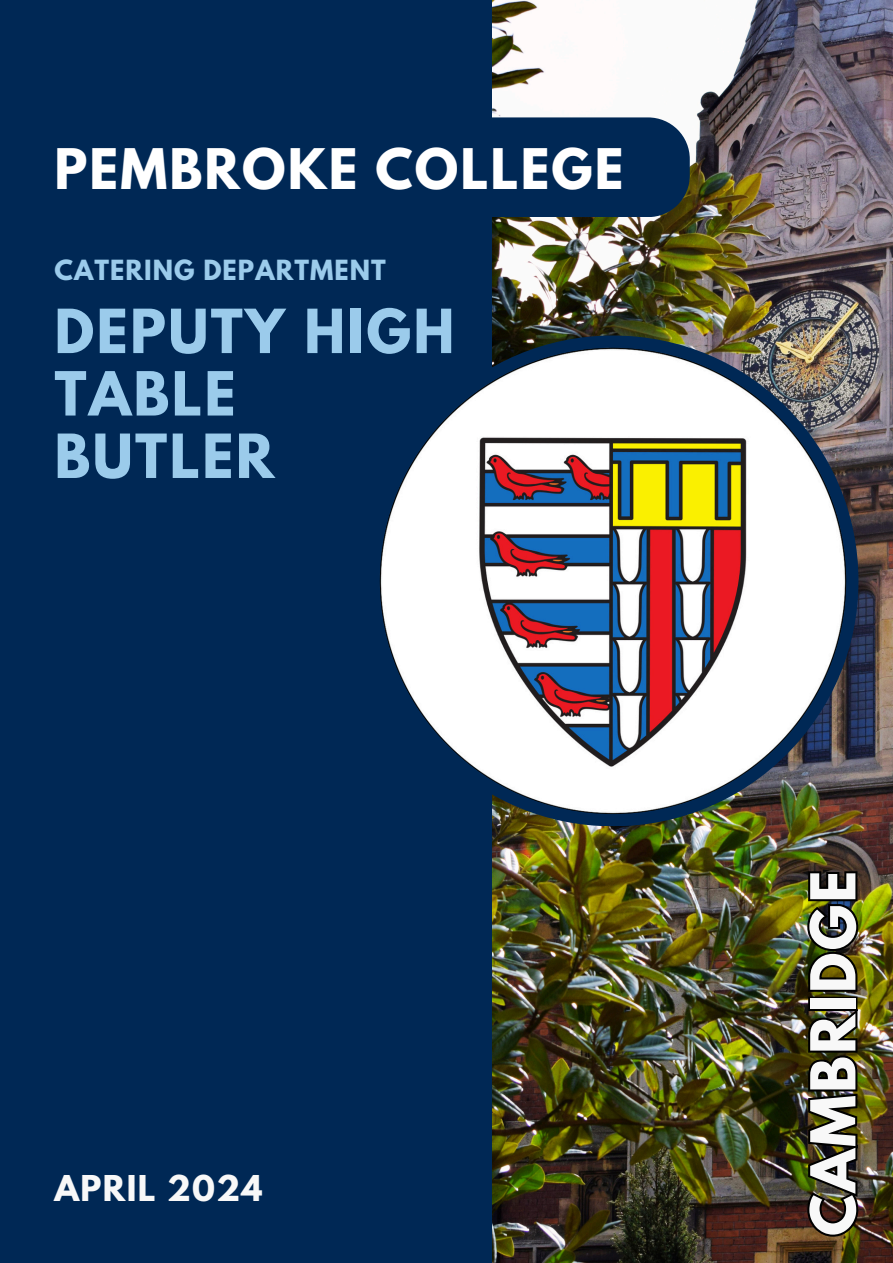
<style>
.page{position:relative;width:893px;height:1263px;background:#002855}
.page>*{position:absolute;margin:0;border:0;box-sizing:border-box;transform-origin:0 0}
.t1{font:700 54.82px "League Spartan";letter-spacing:.045em;color:#f8f8f8}
.t2{font:700 53.85px/62.4px "League Spartan";letter-spacing:.045em;color:#9bcbeb}
.t3{font:700 49.57px "League Spartan";letter-spacing:.045em;color:#fff}
.t4{font:700 31.58px "League Spartan";letter-spacing:.045em;color:#f8f8f8}
.t5{font:700 24.6px "League Spartan";letter-spacing:.045em;color:#9bcbeb}
</style>
<div class="page">
<img style="left:492px;top:0;width:401px;height:1263px">
<div style="left:367px;top:335px;width:491px;height:491px;background:#002855;border-radius:50%"></div>
<img style="left:380px;top:348px;width:466px;height:466px;border-radius:50%">
<svg style="left:492px;top:117px;width:198px;height:100px"></svg>
<img style="left:804px;top:869px;width:57px;height:370px">
<p class="t3" style="left:54px;top:144px;width:570px">PEMBROKE COLLEGE</p>
<h1 class="t5" style="left:54px;top:258px;width:333px">CATERING DEPARTMENT</h1>
<h2 class="t2" style="left:54px;top:307px;width:401px">DEPUTY HIGH<br>TABLE<br>BUTLER</h2>
<p class="t4" style="left:54px;top:1172px;width:210px">APRIL 2024</p>
<h1 class="t1" style="left:806px;top:1236px;width:367px;rotate:-90deg">CAMBRIDGE</h1>
</div>
